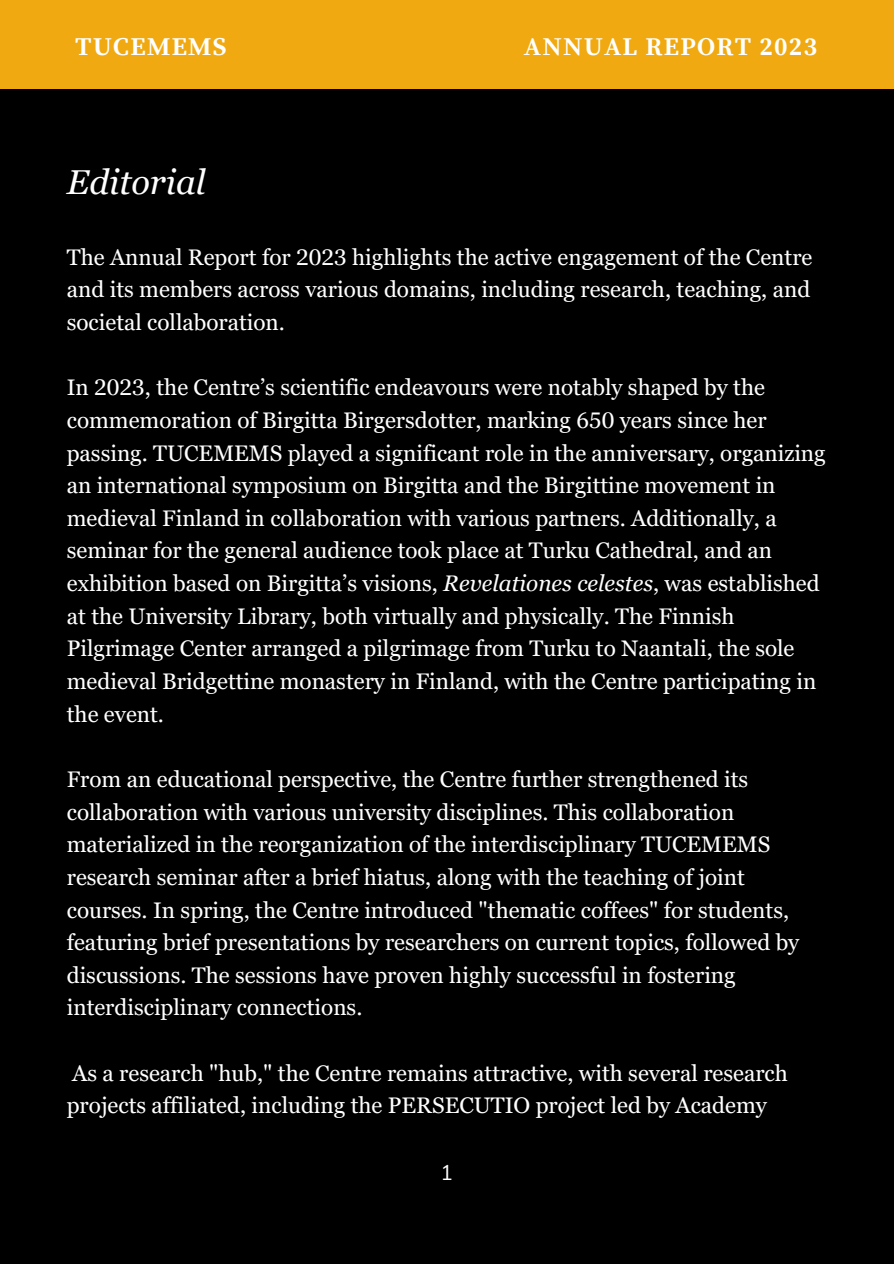
<style>
.page{position:relative;width:894px;height:1264px;background:#fff}
.page>*{position:absolute;margin:0;border:0;box-sizing:border-box;transform-origin:0 0}
.t1{font:italic 34.5px "Georgia Pro";color:#fff}
.t2{font:700 25.5px "Source Serif Pro";letter-spacing:.05em;color:#fff}
.t3{font:22.5px/32.7px "Georgia Pro";color:#fff}
.t4{font:21px "Muli";color:#fff}
.t5{font:16.5px "Source Serif Pro";letter-spacing:.05em;color:#fff}
.s1{font-style:italic}
</style>
<div class="page">
<div style="left:0;top:0;width:893px;height:1263px;background:#000"></div>
<div style="left:0;top:0;width:893px;height:89px;background:#f0a910"></div>
<h2 class="t2" style="left:75px;top:31px;width:153px">TUCEMEMS</h2>
<p class="t2" style="left:524px;top:31px;width:295px">ANNUAL REPORT 2023</p>
<h2 class="t5" style="left:716px;top:36px;width:87px">YEAR 2030</h2>
<h3 class="t1" style="left:67px;top:162px;width:140px">Editorial</h3>
<h3 class="t3" style="left:67px;top:240px;width:746px;text-align:justify">The Annual Report for 2023 highlights the active engagement of the Centre and its members across various domains, including research, teaching, and societal collaboration.</h3>
<h3 class="t3" style="left:67px;top:371px;width:760px">In 2023, the Centre’s scientific endeavours were notably shaped by the commemoration of Birgitta Birgersdotter, marking 650 years since her passing. TUCEMEMS played a significant role in the anniversary, organizing an international symposium on Birgitta and the Birgittine movement in medieval Finland in collaboration with various partners. Additionally, a seminar for the general audience took place at Turku Cathedral, and an exhibition based on Birgitta’s visions, <span class="s1">Revelationes celestes</span>, was established at the University Library, both virtually and physically. The Finnish Pilgrimage Center arranged a pilgrimage from Turku to Naantali, the sole medieval Bridgettine monastery in Finland, with the Centre participating in the event.</h3>
<h3 class="t3" style="left:67px;top:762px;width:733px">From an educational perspective, the Centre further strengthened its collaboration with various university disciplines. This collaboration materialized in the reorganization of the interdisciplinary TUCEMEMS research seminar after a brief hiatus, along with the teaching of joint courses. In spring, the Centre introduced "thematic coffees" for students, featuring brief presentations by researchers on current topics, followed by discussions. The sessions have proven highly successful in fostering interdisciplinary connections.</h3>
<p class="t3" style="left:67px;top:1056px;width:722px">As a research "hub," the Centre remains attractive, with several research projects affiliated, including the PERSECUTIO project led by Academy</p>
<h1 class="t4" style="left:440px;top:1158px;width:14px">1</h1>
</div>
